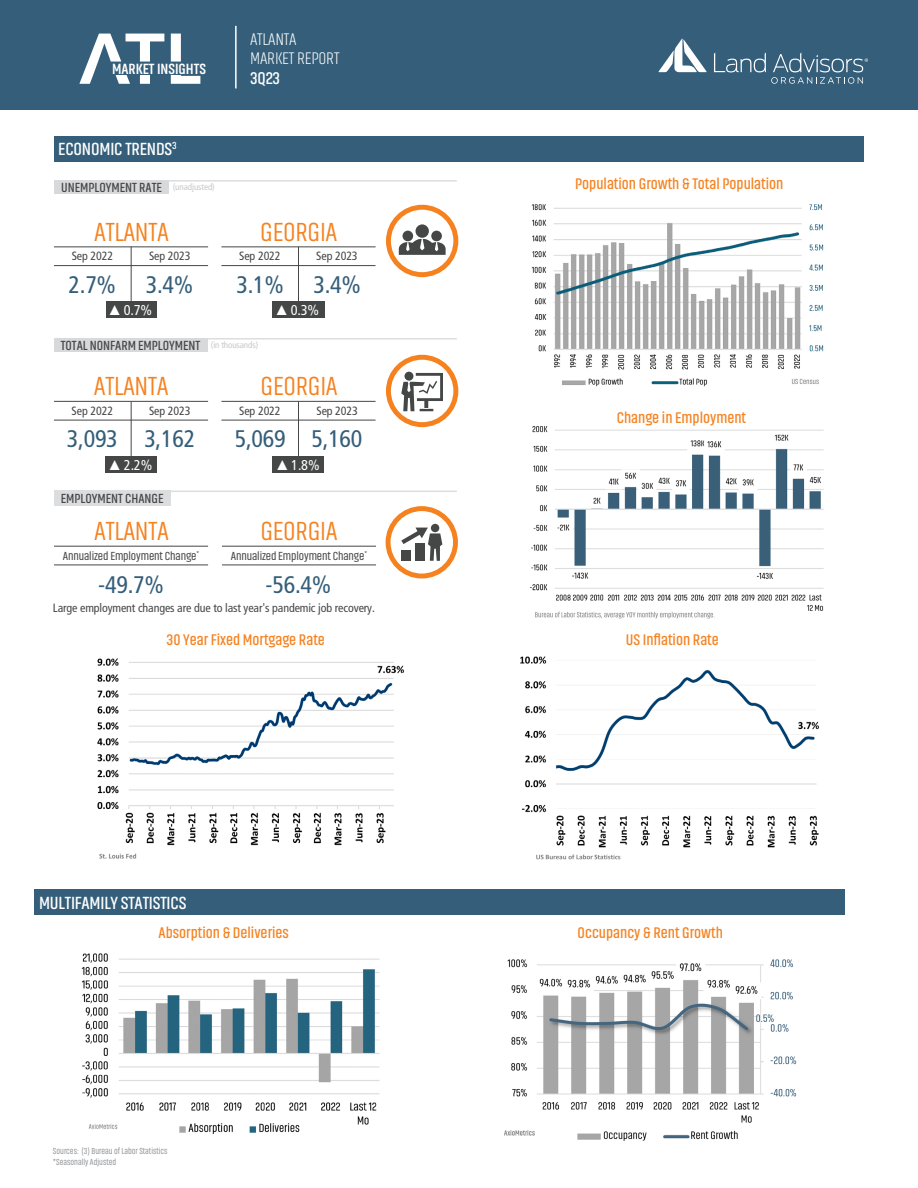
<style>
.page{position:relative;width:918px;height:1188px;background:#fff}
.page>*{position:absolute;margin:0;border:0;box-sizing:border-box;transform-origin:0 0}
.Body_Copy_Centered{font:300 27px "Akhand";letter-spacing:-.01em;color:#f58220}
.Body_Copy_Centered-2{font:condensed 24px "Frutiger LT Pro";letter-spacing:-.01em;color:#345e79}
.Body_Copy_01_Left{font:600 18px "Akhand";letter-spacing:-.01em;color:#fff}
.Body_Copy_01_Left-2{font:200 17.4px "Akhand";letter-spacing:-.01em;color:#fff}
.Body_Copy_01_Left-3{font:600 17.4px "Akhand";color:#fff}
.Body_Copy_Centered-3{font:600 15.75px "Akhand";color:#f58220}
.t1{font:700 15px "Akhand";color:#fff}
.Stat_Rate_Indented_Centered{font:condensed 14.25px "Frutiger LT Pro";color:#fff}
.Subheadline_01_Left_Indented{font:600 13.5px "Akhand";color:#454646}
.Body_Copy_Centered-4{font:condensed 12px "Frutiger LT Pro";letter-spacing:-.01em;color:#454646}
.t2{font:12px "Akhand";letter-spacing:-.01em;color:#454646}
.t3{font:9px "Akhand";color:#939598;scale:.93 1}
.t4{font:condensed 9px "Frutiger LT Pro";letter-spacing:-.01em;color:#c7c8ca}
.s1{font-family:"Arial Narrow";font-stretch:normal}
</style>
<div class="page">
<div style="left:0;top:0;width:918px;height:109px;background:#345e79"></div>
<svg style="left:714px;top:52px;width:154px;height:32px"></svg>
<svg style="left:659px;top:39px;width:48px;height:33px"></svg>
<div style="left:386px;top:205px;width:72px;height:72px;border:5px solid #f5821f;border-radius:50%"></div>
<svg style="left:399px;top:238px;width:47px;height:17px"></svg>
<div style="left:416px;top:224px;width:13px;height:14px;background:#454646;border-radius:50%"></div>
<div style="left:402px;top:231px;width:11px;height:10px;background:#454646;border-radius:50%"></div>
<div style="left:431px;top:231px;width:11px;height:10px;background:#454646;border-radius:50%"></div>
<div style="left:386px;top:506px;width:72px;height:73px;border:5px solid #f5821f;border-radius:50%"></div>
<svg style="left:401px;top:528px;width:41px;height:33px"></svg>
<div style="left:401px;top:550px;width:10px;height:11px;background:#454646"></div>
<div style="left:431px;top:524px;width:8px;height:8px;background:#454646;border-radius:50%"></div>
<div style="left:386px;top:355px;width:72px;height:72px;border:5px solid #f5821f;border-radius:50%"></div>
<svg style="left:401px;top:372px;width:42px;height:39px"></svg>
<hr style="left:235px;top:26px;width:2px;height:62px;background:#fff">
<svg style="left:79px;top:34px;width:121px;height:50px"></svg>
<img style="left:530px;top:426px;width:294px;height:193px">
<div style="left:54px;top:136px;width:810px;height:26px;background:#345e79"></div>
<hr style="left:54px;top:180px;width:403px;height:2px;background:#dcdddf">
<hr style="left:54px;top:338px;width:403px;height:2px;background:#dcdddf">
<hr style="left:54px;top:491px;width:403px;height:1px;background:#dcdddf">
<div style="left:54px;top:491px;width:117px;height:15px;background:#dcdddf"></div>
<hr style="left:54px;top:546px;width:154px;height:1px;background:#454646">
<hr style="left:54px;top:565px;width:154px;height:1px;background:#454646">
<hr style="left:54px;top:246px;width:154px;height:1px;background:#454646">
<hr style="left:54px;top:265px;width:154px;height:1px;background:#454646">
<hr style="left:131px;top:247px;width:1px;height:55px;background:#454646">
<hr style="left:221px;top:246px;width:155px;height:1px;background:#454646">
<hr style="left:221px;top:265px;width:155px;height:1px;background:#454646">
<hr style="left:298px;top:247px;width:1px;height:55px;background:#454646">
<hr style="left:222px;top:546px;width:154px;height:1px;background:#454646">
<hr style="left:222px;top:565px;width:154px;height:1px;background:#454646">
<div style="left:106px;top:301px;width:51px;height:17px;background:#454646"></div>
<div style="left:272px;top:301px;width:52px;height:17px;background:#454646"></div>
<div style="left:54px;top:180px;width:115px;height:14px;background:#d8d9da"></div>
<div style="left:54px;top:338px;width:153px;height:14px;background:#d8d9da"></div>
<div style="left:105px;top:456px;width:52px;height:17px;background:#454646"></div>
<div style="left:273px;top:456px;width:51px;height:17px;background:#454646"></div>
<img style="left:531px;top:204px;width:293px;height:183px">
<hr style="left:221px;top:401px;width:155px;height:1px;background:#454646">
<hr style="left:221px;top:420px;width:155px;height:1px;background:#454646">
<hr style="left:54px;top:401px;width:154px;height:1px;background:#454646">
<hr style="left:54px;top:420px;width:154px;height:1px;background:#454646">
<hr style="left:131px;top:402px;width:1px;height:54px;background:#454646">
<hr style="left:298px;top:401px;width:1px;height:55px;background:#454646">
<div style="left:35px;top:889px;width:810px;height:26px;background:#345e79"></div>
<img style="left:520px;top:656px;width:299px;height:204px">
<img style="left:97px;top:658px;width:307px;height:201px">
<img style="left:504px;top:959px;width:293px;height:182px">
<img style="left:81px;top:953px;width:299px;height:182px">
<p class="t1" style="left:112px;top:61px;width:95px">MARKET INSIGHTS</p>
<p class="Body_Copy_01_Left" style="left:58px;top:140px;width:120px">ECONOMIC TRENDS<sup>3</sup></p>
<p class="Subheadline_01_Left_Indented" style="left:61px;top:180px;width:102px">UNEMPLOYMENT RATE</p>
<p class="t4" style="left:173px;top:182px;width:43px">(unadjusted)</p>
<p class="Body_Copy_01_Left-2" style="left:250px;top:30px;width:48px">ATLANTA</p>
<p class="Body_Copy_01_Left-2" style="left:250px;top:50px;width:91px">MARKET REPORT</p>
<p class="Body_Copy_01_Left-3" style="left:250px;top:69px;width:32px">3Q23</p>
<p class="Body_Copy_Centered" style="left:260px;top:218px;width:79px">GEORGIA</p>
<p class="Body_Copy_Centered" style="left:94px;top:218px;width:76px">ATLANTA</p>
<p class="Body_Copy_Centered-2" style="left:69px;top:270px;width:49px">2.7%</p>
<p class="Body_Copy_Centered-4" style="left:72px;top:249px;width:43px">Sep 2022</p>
<p class="Body_Copy_Centered-4" style="left:149px;top:249px;width:43px">Sep 2023</p>
<p class="Body_Copy_Centered-4" style="left:239px;top:249px;width:43px">Sep 2022</p>
<p class="Body_Copy_Centered-4" style="left:316px;top:249px;width:43px">Sep 2023</p>
<p class="Body_Copy_Centered-2" style="left:146px;top:270px;width:49px">3.4%</p>
<p class="Body_Copy_Centered-2" style="left:236px;top:270px;width:49px">3.1%</p>
<p class="Body_Copy_Centered-2" style="left:313px;top:270px;width:49px">3.4%</p>
<p class="Stat_Rate_Indented_Centered" style="left:277px;top:302px;width:44px"><span class="s1">▲</span>0.3%</p>
<p class="Stat_Rate_Indented_Centered" style="left:110px;top:302px;width:44px"><span class="s1">▲</span>0.7%</p>
<p class="Subheadline_01_Left_Indented" style="left:61px;top:338px;width:141px">TOTAL NONFARM EMPLOYMENT</p>
<p class="t4" style="left:211px;top:340px;width:49px">(in thousands)</p>
<p class="Body_Copy_Centered" style="left:261px;top:372px;width:79px">GEORGIA</p>
<p class="Body_Copy_Centered-2" style="left:235px;top:425px;width:52px">5,069</p>
<p class="Body_Copy_Centered" style="left:94px;top:372px;width:76px">ATLANTA</p>
<p class="Body_Copy_Centered-2" style="left:67px;top:425px;width:52px">3,093</p>
<p class="Body_Copy_Centered-2" style="left:312px;top:425px;width:52px">5,160</p>
<p class="Body_Copy_Centered-4" style="left:72px;top:403px;width:43px">Sep 2022</p>
<p class="Body_Copy_Centered-4" style="left:149px;top:403px;width:43px">Sep 2023</p>
<p class="Body_Copy_Centered-4" style="left:239px;top:403px;width:43px">Sep 2022</p>
<p class="Body_Copy_Centered-4" style="left:316px;top:403px;width:43px">Sep 2023</p>
<p class="Body_Copy_Centered-2" style="left:144px;top:425px;width:52px">3,162</p>
<p class="Stat_Rate_Indented_Centered" style="left:110px;top:456px;width:44px"><span class="s1">▲</span>2.2%</p>
<p class="Stat_Rate_Indented_Centered" style="left:277px;top:456px;width:44px"><span class="s1">▲</span>1.8%</p>
<p class="Subheadline_01_Left_Indented" style="left:61px;top:492px;width:104px">EMPLOYMENT CHANGE</p>
<p class="Body_Copy_Centered" style="left:94px;top:517px;width:76px">ATLANTA</p>
<p class="Body_Copy_Centered" style="left:260px;top:518px;width:79px">GEORGIA</p>
<p class="Body_Copy_Centered-2" style="left:266px;top:571px;width:67px">-56.4%</p>
<p class="t2" style="left:63px;top:549px;width:138px">Annualized Employment Change<sup>*</sup></p>
<p class="t2" style="left:231px;top:549px;width:138px">Annualized Employment Change<sup>*</sup></p>
<p class="Body_Copy_Centered-2" style="left:98px;top:571px;width:67px">-49.7%</p>
<p class="Body_Copy_Centered-4" style="left:53px;top:601px;width:324px">Large employment changes are due to last year's pandemic job recovery.</p>
<p class="Body_Copy_Centered-3" style="left:575px;top:176px;width:210px">Population Growth &amp; Total Population</p>
<p class="Body_Copy_Centered-3" style="left:617px;top:409px;width:131px">Change in Employment</p>
<p class="Body_Copy_Centered-3" style="left:166px;top:631px;width:160px">30 Year Fixed Mortgage Rate</p>
<p class="Body_Copy_Centered-3" style="left:626px;top:631px;width:95px">US Inflation Rate</p>
<p class="Body_Copy_01_Left" style="left:39px;top:894px;width:149px">MULTIFAMILY STATISTICS</p>
<p class="Body_Copy_Centered-3" style="left:159px;top:924px;width:132px">Absorption &amp; Deliveries</p>
<p class="Body_Copy_Centered-3" style="left:578px;top:924px;width:147px">Occupancy &amp; Rent Growth</p>
<p class="t3" style="left:53px;top:1147px;width:125px">Sources: (3) Bureau of Labor Statistics</p>
<p class="t3" style="left:53px;top:1157px;width:70px">*Seasonally Adjusted</p>
</div>
